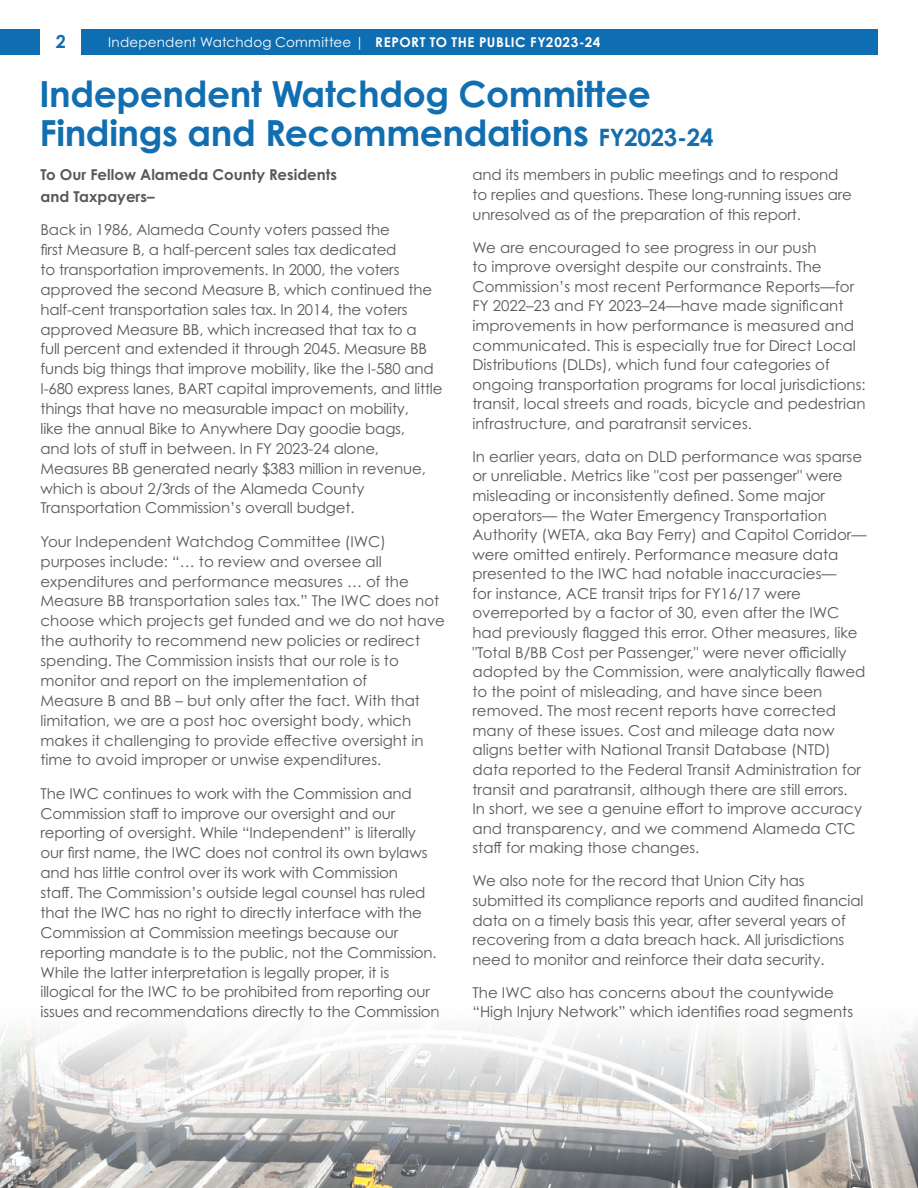
<style>
.page{position:relative;width:918px;height:1188px;background:#fff}
.page>*{position:absolute;margin:0;border:0;box-sizing:border-box;transform-origin:0 0}
._24pt_blue_heads{font:700 36px/39px "Century Gothic Pro";letter-spacing:-.01em;color:#116eb0}
.t1{font:700 18px "Century Gothic Pro";color:#0f6eb1}
.Body_Copy{font:15px/19.8px "Century Gothic Pro";color:#58595b}
.Body_Copy-2{font:700 15px/21.3px "Century Gothic Pro";color:#58595b}
.t2{font:13.5px "Century Gothic Pro";letter-spacing:.015em;color:#fff}
.s1{font-weight:700}
.s2{font-size:24px;color:#166dae}
</style>
<div class="page">
<img style="left:0;top:1025px;width:918px;height:163px">
<div style="left:0;top:29px;width:878px;height:26px;background:#0f6eb1"></div>
<div style="left:40px;top:20px;width:41px;height:43px;background:#fff"></div>
<p class="t1" style="left:56px;top:30px;width:12px">2</p>
<p class="t2" style="left:108px;top:34px;width:494px">Independent Watchdog Committee | <span class="s1">REPORT TO THE PUBLIC FY2023-24</span></p>
<p class="_24pt_blue_heads" style="left:40px;top:74px;width:676px">Independent Watchdog Committee<br>Findings and Recommendations <span class="s2">FY2023‑24</span></p>
<p class="Body_Copy-2" style="left:40px;top:164px;width:298px">To Our Fellow Alameda County Residents and Taxpayers–</p>
<p class="Body_Copy" style="left:40px;top:220px;width:404px">Back in 1986, Alameda County voters passed the<br>first Measure B, a half-percent sales tax dedicated<br>to transportation improvements. In 2000, the voters approved the second Measure B, which continued the half-cent transportation sales tax. In 2014, the voters approved Measure BB, which increased that tax to a<br>full percent and extended it through 2045. Measure BB funds big things that improve mobility, like the I-580 and I-680 express lanes, BART capital improvements, and little things that have no measurable impact on mobility,<br>like the annual Bike to Anywhere Day goodie bags,<br>and lots of stuff in between. In FY 2023-24 alone, Measures BB generated nearly $383 million in revenue, which is about 2/3rds of the Alameda County Transportation Commission’s overall budget.</p>
<p class="Body_Copy" style="left:40px;top:531px;width:406px">Your Independent Watchdog Committee (IWC) purposes include: “… to review and oversee all expenditures and performance measures … of the Measure BB transportation sales tax.” The IWC does not choose which projects get funded and we do not have the authority to recommend new policies or redirect spending. The Commission insists that our role is to monitor and report on the implementation of<br>Measure B and BB – but only after the fact. With that limitation, we are a post hoc oversight body, which makes it challenging to provide effective oversight in time to avoid improper or unwise expenditures.</p>
<p class="Body_Copy" style="left:40px;top:783px;width:401px">The IWC continues to work with the Commission and Commission staff to improve our oversight and our reporting of oversight. While “Independent” is literally our first name, the IWC does not control its own bylaws and has little control over its work with Commission<br>staff. The Commission’s outside legal counsel has ruled that the IWC has no right to directly interface with the Commission at Commission meetings because our reporting mandate is to the public, not the Commission.<br>While the latter interpretation is legally proper, it is illogical for the IWC to be prohibited from reporting our issues and recommendations directly to the Commission</p>
<p class="Body_Copy" style="left:472px;top:165px;width:381px">and its members in public meetings and to respond to replies and questions. These long-running issues are unresolved as of the preparation of this report.</p>
<p class="Body_Copy" style="left:472px;top:237px;width:395px">We are encouraged to see progress in our push<br>to improve oversight despite our constraints. The Commission’s most recent Performance Reports—for FY 2022–23 and FY 2023–24—have made significant improvements in how performance is measured and communicated. This is especially true for Direct Local Distributions (DLDs), which fund four categories of ongoing transportation programs for local jurisdictions: transit, local streets and roads, bicycle and pedestrian infrastructure, and paratransit services.</p>
<p class="Body_Copy" style="left:472px;top:447px;width:395px">In earlier years, data on DLD performance was sparse or unreliable. Metrics like "cost per passenger" were misleading or inconsistently defined. Some major operators— the Water Emergency Transportation Authority (WETA, aka Bay Ferry) and Capitol Corridor— were omitted entirely. Performance measure data presented to the IWC had notable inaccuracies—<br>for instance, ACE transit trips for FY16/17 were overreported by a factor of 30, even after the IWC had previously flagged this error. Other measures, like "Total B/BB Cost per Passenger," were never officially adopted by the Commission, were analytically flawed to the point of misleading, and have since been removed. The most recent reports have corrected many of these issues. Cost and mileage data now aligns better with National Transit Database (NTD) data reported to the Federal Transit Administration for transit and paratransit, although there are still errors.<br>In short, we see a genuine effort to improve accuracy and transparency, and we commend Alameda CTC staff for making those changes.</p>
<p class="Body_Copy" style="left:472px;top:871px;width:393px">We also note for the record that Union City has submitted its compliance reports and audited financial data on a timely basis this year, after several years of recovering from a data breach hack. All jurisdictions need to monitor and reinforce their data security.</p>
<p class="Body_Copy" style="left:472px;top:982px;width:382px">The IWC also has concerns about the countywide “High Injury Network” which identifies road segments</p>
</div>
